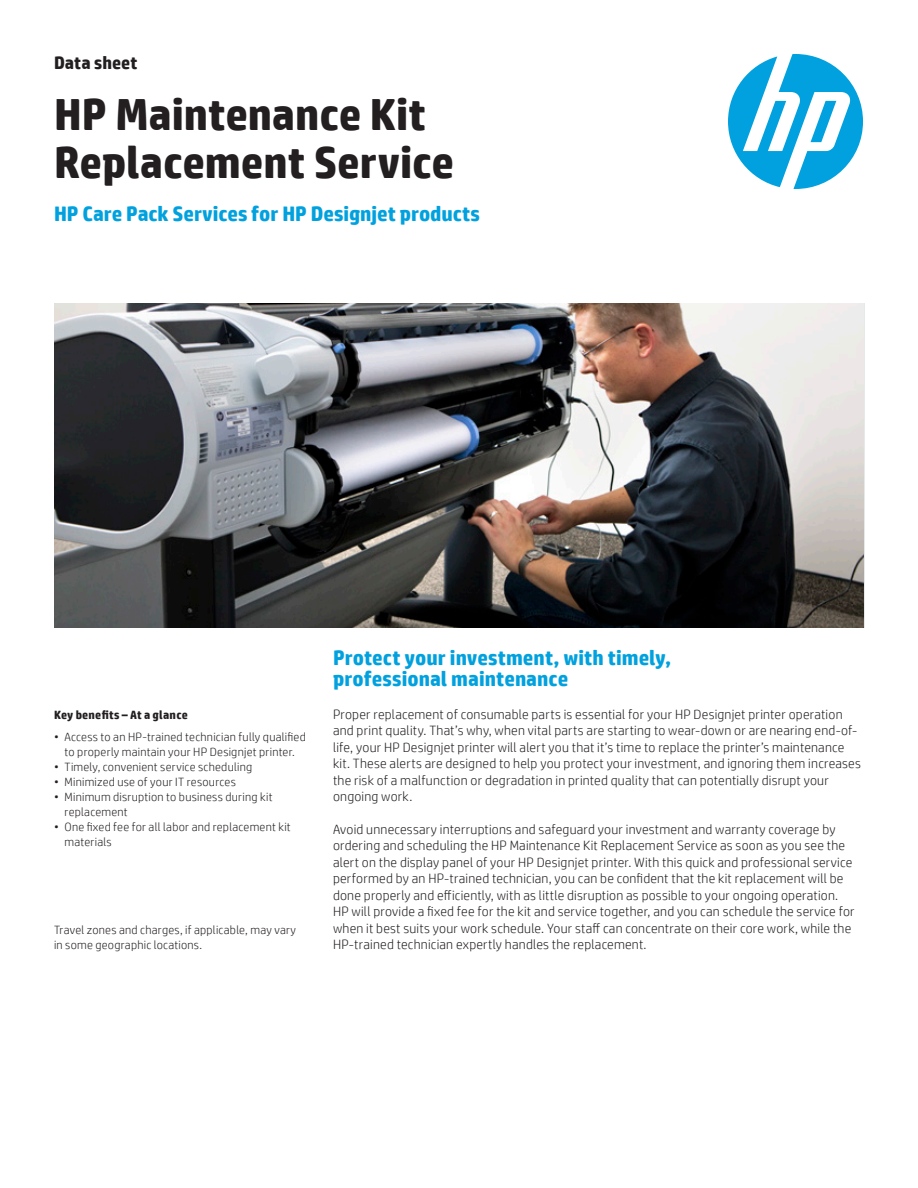
<style>
.page{position:relative;width:918px;height:1188px;background:#fff}
.page>*{position:absolute;margin:0;border:0;box-sizing:border-box;transform-origin:0 0}
.t1{font:700 45px/48px "HP Simplified";color:#231f20}
.t2{font:700 21px/21px "HP Simplified";color:#00a1de}
.t3{font:700 18px "HP Simplified";color:#231f20}
.t4{font:300 13.5px/16.5px "HP Simplified";letter-spacing:.015em;color:#231f20}
.t5{font:300 12px/15px "HP Simplified";letter-spacing:.02em;color:#231f20}
.t6{font:700 12px "HP Simplified";letter-spacing:.02em;color:#231f20}
</style>
<div class="page">
<svg style="left:728px;top:54px;width:135px;height:135px"></svg>
<img style="left:54px;top:304px;width:810px;height:324px">
<h3 class="t3" style="left:54px;top:51px;width:85px">Data sheet</h3>
<h1 class="t1" style="left:54px;top:91px;width:402px">HP Maintenance Kit<br>Replacement Service</h1>
<h2 class="t2" style="left:54px;top:203px;width:427px">HP Care Pack Services for HP Designjet products</h2>
<p class="t6" style="left:54px;top:707px;width:135px">Key benefits – At a glance</p>
<p class="t5" style="left:54px;top:729px;width:253px;text-align:center">• Access to an HP-trained technician fully qualified to properly maintain your HP Designjet printer.</p>
<p class="t5" style="left:54px;top:759px;width:200px">• Timely, convenient service scheduling</p>
<p class="t5" style="left:54px;top:774px;width:183px">• Minimized use of your IT resources</p>
<p class="t5" style="left:65px;top:789px;width:209px;text-indent:-11px">• Minimum disruption to business during kit replacement</p>
<p class="t5" style="left:65px;top:819px;width:228px;text-indent:-11px">• One fixed fee for all labor and replacement kit materials</p>
<p class="t5" style="left:54px;top:922px;width:244px">Travel zones and charges, if applicable, may vary in some geographic locations.</p>
<h2 class="t2" style="left:333px;top:647px;width:340px">Protect your investment, with timely, professional maintenance</h2>
<p class="t4" style="left:333px;top:705px;width:530px">Proper replacement of consumable parts is essential for your HP Designjet printer operation and print quality. That’s why, when vital parts are starting to wear-down or are nearing end-of&shy;life, your HP Designjet printer will alert you that it’s time to replace the printer’s maintenance kit. These alerts are designed to help you protect your investment, and ignoring them increases the risk of a malfunction or degradation in printed quality that can potentially disrupt your ongoing work.</p>
<p class="t4" style="left:333px;top:821px;width:523px">Avoid unnecessary interruptions and safeguard your investment and warranty coverage by ordering and scheduling the HP Maintenance Kit Replacement Service as soon as you see the alert on the display panel of your HP Designjet printer. With this quick and professional service performed by an HP-trained technician, you can be confident that the kit replacement will be done properly and efficiently, with as little disruption as possible to your ongoing operation.<br>HP will provide a fixed fee for the kit and service together, and you can schedule the service for when it best suits your work schedule. Your staff can concentrate on their core work, while the HP-trained technician expertly handles the replacement.</p>
</div>
